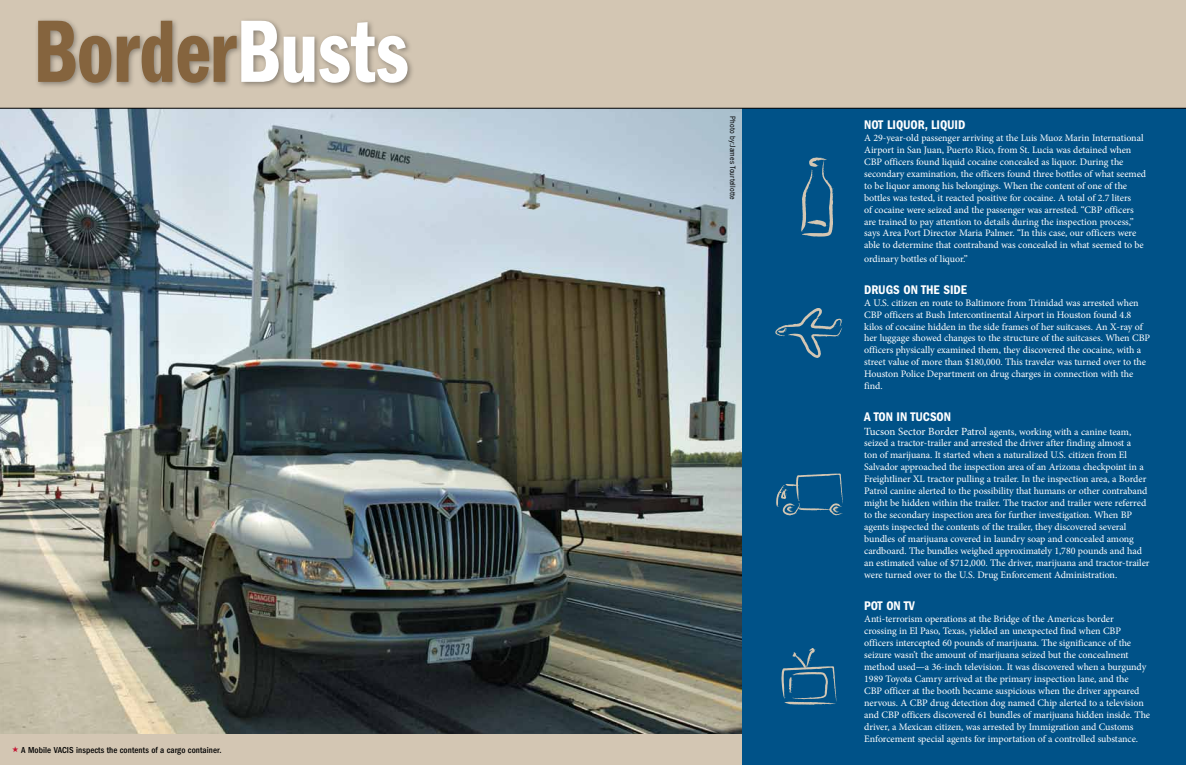
<style>
.page{position:relative;width:1186px;height:765px;background:#fff}
.page>*{position:absolute;margin:0;border:0;box-sizing:border-box;transform-origin:0 0}
.t1{font:91.7px "ITC Franklin Gothic Std Dm Cp";color:#85643e}
.t2{font:13px "ITC Franklin Gothic Std Dm Cd";color:#fff}
.t3{font:10px/12px "Minion Pro";letter-spacing:-.005em;color:#fff}
.t4{font:500 condensed 9px "ITC Franklin Gothic Std";letter-spacing:.01em;color:#000}
.t5{font:condensed 8px "ITC Franklin Gothic Std";letter-spacing:.02em;color:#000}
.s1{color:#fff}
.s2{color:#c41230}
.s3{font-size:11px}
</style>
<div class="page">
<img style="left:0;top:109px;width:742px;height:625px">
<div style="left:0;top:734px;width:754px;height:31px;background:#d3c6b3"></div>
<div style="left:742px;top:108px;width:444px;height:657px;background:#005288"></div>
<div style="left:0;top:0;width:1186px;height:108px;background:#d3c6b3"></div>
<hr style="left:0;top:108px;width:1186px;height:1px;background:#000">
<div style="left:35px;top:18px;width:380px;height:73px;background:#000;opacity:.35"></div>
<svg style="left:801px;top:157px;width:33px;height:80px"></svg>
<svg style="left:776px;top:473px;width:67px;height:43px"></svg>
<svg style="left:775px;top:308px;width:67px;height:50px"></svg>
<svg style="left:781px;top:648px;width:56px;height:57px"></svg>
<h1 class="t1" style="left:34px;top:1px;width:376px">Border<span class="s1">Busts</span></h1>
<p class="t4" style="left:12px;top:745px;width:211px"><span class="s2">★</span> A Mobile VACIS inspects the contents of a cargo container.</p>
<p class="t5" style="left:737px;top:116px;width:85px;rotate:90deg">Photo by:James Tourtellotte</p>
<h2 class="t2" style="left:864px;top:117px;width:40px">NOT LIQUOR</h2>
<h2 class="t2" style="left:925px;top:117px;width:42px">, LIQUID</h2>
<p class="t3" style="left:864px;top:132px;width:283px">A 29-year-old passenger arriving at the Luis Muoz Marin International Airport in San Juan, Puerto Rico, from St. Lucia was detained when CBP officers found liquid cocaine concealed as liquor. During the secondary examination, the officers found three bottles of what seemed to be liquor among his belongings. When the content of one of the bottles was tested, it reacted positive for cocaine. A total of 2.7 liters<br>of cocaine were seized and the passenger was arrested. “CBP officers are trained to pay attention to details during the inspection process,” says Area Port Director Maria Palmer. “In this case, our officers were able to determine that contraband was concealed in what seemed to be</p>
<p class="t3" style="left:864px;top:252px;width:105px">ordinary bottles of liquor.”</p>
<h2 class="t2" style="left:864px;top:282px;width:104px">DRUGS ON THE SIDE</h2>
<p class="t3" style="left:864px;top:296px;width:287px">A U.S. citizen en route to Baltimore from Trinidad was arrested when CBP officers at Bush Intercontinental Airport in Houston found 4.8 kilos of cocaine hidden in the side frames of her suitcases. An X-ray of her luggage showed changes to the structure of the suitcases. When CBP officers physically examined them, they discovered the cocaine, with a street value of more than $180,000. This traveler was turned over to the Houston Police Department on drug charges in connection with the find.</p>
<h2 class="t2" style="left:864px;top:410px;width:54px">A TON IN TUCSO</h2>
<h2 class="t2" style="left:944px;top:410px;width:9px">N</h2>
<p class="t3" style="left:864px;top:425px;width:287px"><span class="s3">Tucson Sector Border Patrol</span> agents, working with a canine team, seized a tractor-trailer and arrested the driver after finding almost a<br>ton of marijuana. It started when a naturalized U.S. citizen from El Salvador approached the inspection area of an Arizona checkpoint in a Freightliner XL tractor pulling a trailer. In the inspection area, a Border Patrol canine alerted to the possibility that humans or other contraband might be hidden within the trailer. The tractor and trailer were referred to the secondary inspection area for further investigation. When BP agents inspected the contents of the trailer, they discovered several bundles of marijuana covered in laundry soap and concealed among cardboard. The bundles weighed approximately 1,780 pounds and had an estimated value of $712,000. The driver, marijuana and tractor-trailer were turned over to the U.S. Drug Enforcement Administration.</p>
<h2 class="t2" style="left:864px;top:598px;width:47px">POT ON TV</h2>
<p class="t3" style="left:864px;top:613px;width:287px">Anti-terrorism operations at the Bridge of the Americas border<br>crossing in El Paso, Texas, yielded an unexpected find when CBP officers intercepted 60 pounds of marijuana. The significance of the seizure wasn’t the amount of marijuana seized but the concealment method used—a 36-inch television. It was discovered when a burgundy 1989 Toyota Camry arrived at the primary inspection lane, and the<br>CBP officer at the booth became suspicious when the driver appeared nervous. A CBP drug detection dog named Chip alerted to a television and CBP officers discovered 61 bundles of marijuana hidden inside. The driver, a Mexican citizen, was arrested by Immigration and Customs Enforcement special agents for importation of a controlled substance.</p>
</div>
